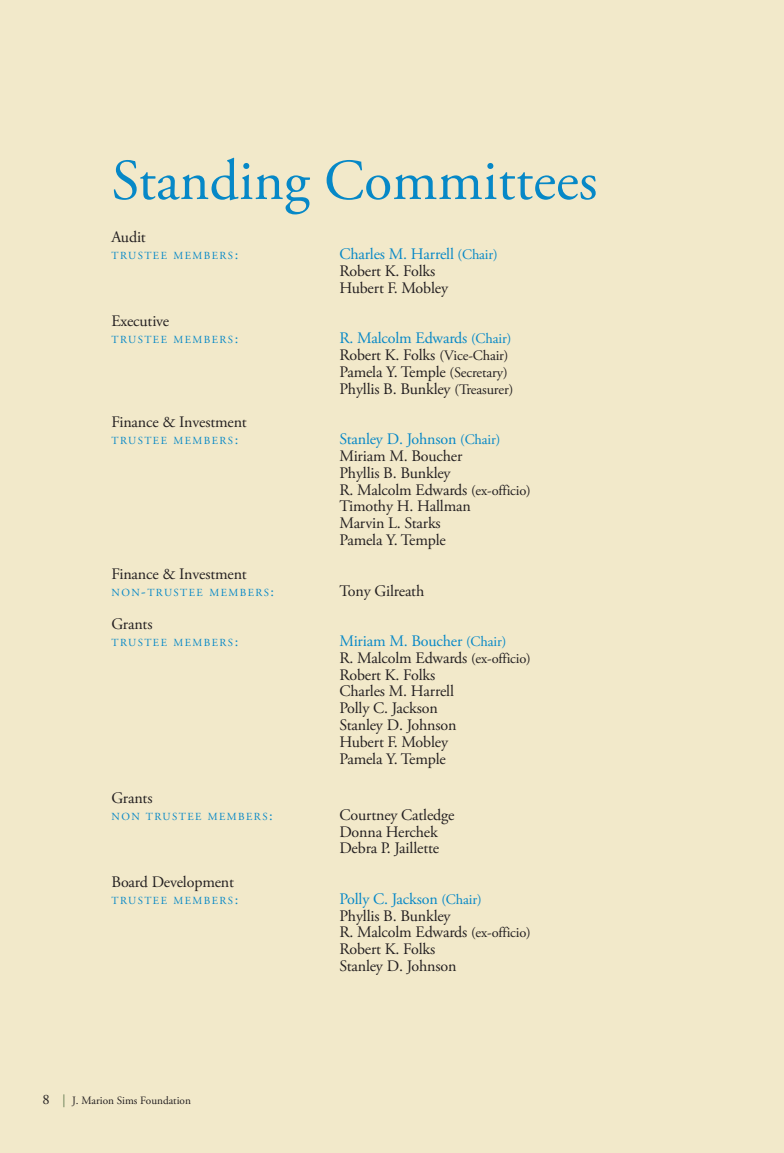
<style>
.page{position:relative;width:784px;height:1153px;background:#fff}
.page>*{position:absolute;margin:0;border:0;box-sizing:border-box;transform-origin:0 0}
.t1{font:57.6px "Adobe Garamond Pro";color:#0688c7}
.t2{font:16px/16.8px "Adobe Garamond Pro";letter-spacing:-.01em;color:#231f20}
.t3{font:11.2px "Adobe Garamond Pro";color:#231f20}
.t4{font:10.8px "Adobe Garamond Pro";letter-spacing:.135em;color:#0688c7}
.s1{font-size:14.4px}
.s2{color:#0688c7}
.s3{font-size:14.4px;color:#0688c7}
.s4{font-size:12.8px;color:#567147}
</style>
<div class="page">
<div style="left:0;top:0;width:783px;height:1152px;background:#f2e9ca"></div>
<h1 class="t1" style="left:111px;top:158px;width:487px">Standing Committees</h1>
<p class="t2" style="left:111px;top:230px;width:36px">Audit</p>
<p class="t4" style="left:111px;top:251px;width:128px">TRUSTEE MEMBERS<span class="s1">:</span></p>
<p class="t2" style="left:339px;top:247px;width:160px"><span class="s2">Charles M. Harrell</span> <span class="s3">(Chair)<br></span>Robert K. Folks<br>Hubert F. Mobley</p>
<p class="t2" style="left:111px;top:314px;width:59px">Executive</p>
<p class="t4" style="left:111px;top:335px;width:128px">TRUSTEE MEMBERS<span class="s1">:</span></p>
<p class="t2" style="left:339px;top:331px;width:175px"><span class="s2">R. Malcolm Edwards</span> <span class="s3">(Chair)<br></span>Robert K. Folks <span class="s1">(Vice-Chair)<br></span>Pamela Y. Temple <span class="s1">(Secretary)<br></span>Phyllis B. Bunkley <span class="s1">(Treasurer)</span></p>
<p class="t2" style="left:111px;top:415px;width:137px">Finance &amp; Investment</p>
<p class="t4" style="left:111px;top:436px;width:128px">TRUSTEE MEMBERS<span class="s1">:</span></p>
<p class="t2" style="left:339px;top:432px;width:193px"><span class="s2">Stanley D. Johnson</span> <span class="s3">(Chair)<br></span>Miriam M. Boucher<br>Phyllis B. Bunkley<br>R. Malcolm Edwards <span class="s1">(ex-officio)<br></span>Timothy H. Hallman<br>Marvin L. Starks<br>Pamela Y. Temple</p>
<p class="t2" style="left:111px;top:566px;width:137px">Finance &amp; Investment</p>
<p class="t4" style="left:111px;top:587px;width:164px">NON<span class="s1">-</span>TRUSTEE MEMBERS<span class="s1">:</span></p>
<p class="t2" style="left:339px;top:583px;width:86px">Tony Gilreath</p>
<p class="t2" style="left:111px;top:617px;width:43px">Grants</p>
<p class="t4" style="left:111px;top:638px;width:128px">TRUSTEE MEMBERS<span class="s1">:</span></p>
<p class="t2" style="left:339px;top:633px;width:193px"><span class="s2">Miriam M. Boucher</span> <span class="s3">(Chair)<br></span>R. Malcolm Edwards <span class="s1">(ex-officio)<br></span>Robert K. Folks<br>Charles M. Harrell<br>Polly C. Jackson<br>Stanley D. Johnson<br>Hubert F. Mobley<br>Pamela Y. Temple</p>
<p class="t2" style="left:111px;top:790px;width:43px">Grants</p>
<p class="t4" style="left:111px;top:811px;width:163px">NON TRUSTEE MEMBERS<span class="s1">:</span></p>
<p class="t2" style="left:339px;top:807px;width:117px">Courtney Catledge<br>Donna Herchek<br>Debra P. Jaillette</p>
<p class="t2" style="left:111px;top:874px;width:124px">Board Development</p>
<p class="t4" style="left:111px;top:895px;width:128px">TRUSTEE MEMBERS<span class="s1">:</span></p>
<p class="t2" style="left:339px;top:891px;width:193px"><span class="s2">Polly C. Jackson</span> <span class="s3">(Chair)<br></span>Phyllis B. Bunkley<br>R. Malcolm Edwards <span class="s1">(ex-officio)<br></span>Robert K. Folks<br>Stanley D. Johnson</p>
<p class="t3" style="left:43px;top:1095px;width:150px"><span class="s1">8</span> <span class="s4">|</span> J. Marion Sims Foundation</p>
</div>
